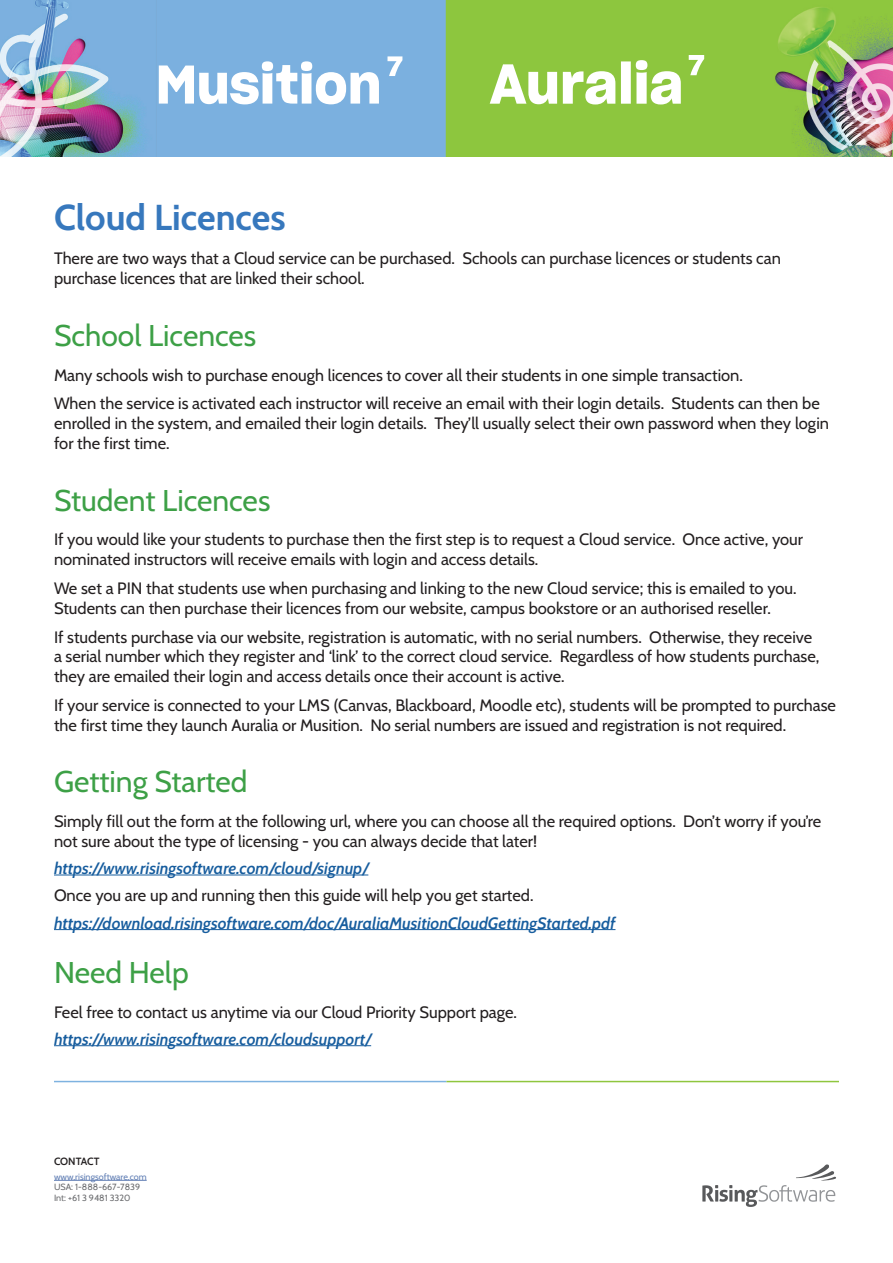
<style>
.page{position:relative;width:893px;height:1263px;background:#fff}
.page>*{position:absolute;margin:0;border:0;box-sizing:border-box;transform-origin:0 0}
.t1{font:700 36px "Cabin";color:#3778bd}
.t2{font:30px "Cabin";color:#3da046}
.t3{font:16.5px/19.8px "Cabin";color:#231f20}
.t4{font:italic 600 16.5px "Cabin";color:#175d9e}
.t5{font:600 10.5px "Cabin";letter-spacing:-.005em;color:#231f20}
.t6{font:9px/10.5px "Cabin";color:#6c6d70}
.t7{font:9px "Cabin";color:#607eb4}
</style>
<div class="page">
<div style="left:157px;top:0;width:289px;height:156px;background:#7bb0df"></div>
<div style="left:446px;top:0;width:315px;height:156px;background:#8dc63e"></div>
<img style="left:0;top:0;width:157px;height:156px">
<img style="left:761px;top:0;width:132px;height:156px">
<svg style="left:159px;top:61px;width:220px;height:43px"></svg>
<svg style="left:387px;top:56px;width:15px;height:20px"></svg>
<svg style="left:490px;top:64px;width:125px;height:40px"></svg>
<svg style="left:621px;top:55px;width:83px;height:49px"></svg>
<hr style="left:54px;top:1180px;width:93px;height:1px;background:#607eb4">
<svg style="left:702px;top:1164px;width:134px;height:43px"></svg>
<hr style="left:54px;top:1081px;width:392px;height:1px;background:#7eb2e0">
<hr style="left:446px;top:1081px;width:393px;height:1px;background:#8fc63e">
<hr style="left:54px;top:875px;width:314px;height:1px;background:#175d9e">
<hr style="left:54px;top:929px;width:561px;height:1px;background:#175d9e">
<hr style="left:54px;top:1045px;width:317px;height:1px;background:#175d9e">
<h1 class="t1" style="left:54px;top:189px;width:233px">Cloud Licences</h1>
<p class="t3" style="left:54px;top:248px;width:728px">There are two ways that a Cloud service can be purchased. Schools can purchase licences or students can purchase licences that are linked their school.</p>
<h2 class="t2" style="left:54px;top:312px;width:204px">School Licences</h2>
<p class="t3" style="left:54px;top:359px;width:767px;line-height:28.8px">Many schools wish to purchase enough licences to cover all their students in one simple transaction.<br>When the service is activated each instructor will receive an email with their login details. Students can then be</p>
<p class="t3" style="left:54px;top:412px;width:777px">enrolled in the system, and emailed their login details. They’ll usually select their own password when they login for the first time.</p>
<h2 class="t2" style="left:54px;top:476px;width:218px">Student Licences</h2>
<p class="t3" style="left:54px;top:528px;width:751px">If you would like your students to purchase then the first step is to request a Cloud service. Once active, your nominated instructors will receive emails with login and access details.</p>
<p class="t3" style="left:54px;top:577px;width:744px">We set a PIN that students use when purchasing and linking to the new Cloud service; this is emailed to you.<br>Students can then purchase their licences from our website, campus bookstore or an authorised reseller.</p>
<p class="t3" style="left:54px;top:626px;width:767px">If students purchase via our website, registration is automatic, with no serial numbers. Otherwise, they receive a serial number which they register and ‘link’ to the correct cloud service. Regardless of how students purchase, they are emailed their login and access details once their account is active.</p>
<p class="t3" style="left:54px;top:694px;width:784px">If your service is connected to your LMS (Canvas, Blackboard, Moodle etc), students will be prompted to purchase the first time they launch Auralia or Musition. No serial numbers are issued and registration is not required.</p>
<h2 class="t2" style="left:54px;top:758px;width:195px">Getting Started</h2>
<p class="t3" style="left:54px;top:810px;width:769px">Simply fill out the form at the following url, where you can choose all the required options. Don’t worry if you’re not sure about the type of licensing - you can always decide that later!</p>
<p class="t4" style="left:54px;top:855px;width:316px">https://www.risingsoftware.com/cloud/signup/</p>
<p class="t3" style="left:54px;top:885px;width:481px">Once you are up and running then this guide will help you get started.</p>
<p class="t4" style="left:54px;top:910px;width:563px">https://download.risingsoftware.com/doc/AuraliaMusitionCloudGettingStarted.pdf</p>
<h2 class="t2" style="left:54px;top:949px;width:136px">Need Help</h2>
<p class="t3" style="left:54px;top:1001px;width:464px">Feel free to contact us anytime via our Cloud Priority Support page.</p>
<p class="t4" style="left:54px;top:1026px;width:319px">https://www.risingsoftware.com/cloudsupport/</p>
<p class="t5" style="left:54px;top:1153px;width:47px">CONTACT</p>
<p class="t7" style="left:54px;top:1169px;width:94px">www.risingsoftware.com</p>
<p class="t6" style="left:54px;top:1181px;width:88px">USA: 1-888-667-7839<br>Int: +61 3 9481 3320</p>
</div>
